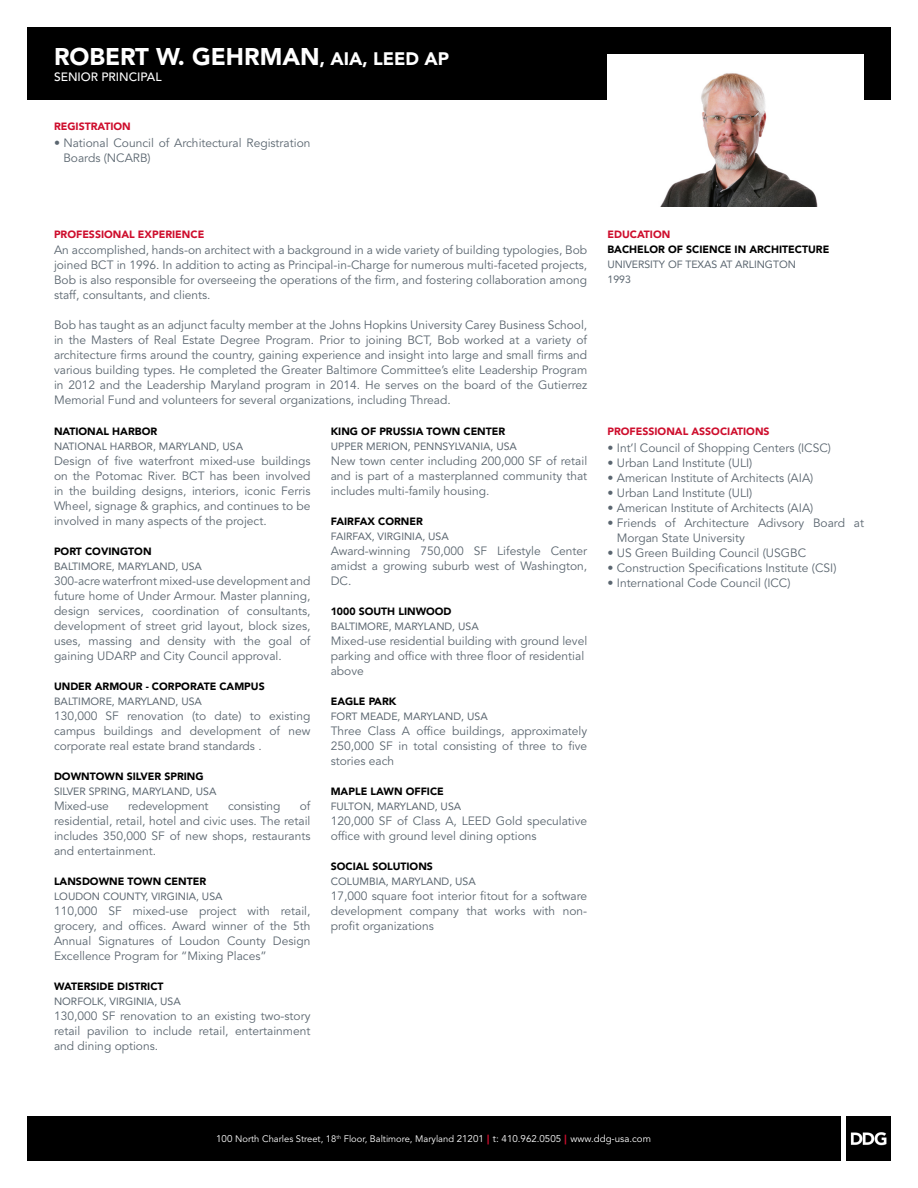
<style>
.page{position:relative;width:918px;height:1188px;background:#fff}
.page>*{position:absolute;margin:0;border:0;box-sizing:border-box;transform-origin:0 0}
.t1{font:900 24px "Avenir LT Std";color:#fff}
.t2{font:12px/15px "Avenir LT Std";color:#5b6670;text-align:justify}
.t3{font:500 12px "Avenir LT Std";color:#fff}
.t4{font:10.5px/15px "Avenir LT Std";color:#5b6670}
.t5{font:900 10.5px "Avenir LT Std";color:#000}
.t6{font:900 10.5px "Avenir LT Std";color:#ce0e2d}
.t7{font:9.3px "Avenir LT Std";color:#fff}
.s1{font-size:18px}
.s2{font-size:9.75px}
.s3{font-weight:900;font-size:9.75px;color:#ce0e2d}
</style>
<div class="page">
<div style="left:27px;top:27px;width:864px;height:72px;background:#000"></div>
<div style="left:27px;top:1116px;width:813px;height:45px;background:#000"></div>
<img style="left:608px;top:54px;width:256px;height:152px">
<img style="left:846px;top:1116px;width:45px;height:45px">
<h1 class="t1" style="left:54px;top:42px;width:397px">ROBERT W. GEHRMAN<span class="s1">, AIA, LEED AP</span></h1>
<p class="t3" style="left:54px;top:70px;width:109px">SENIOR PRINCIPAL</p>
<p class="t6" style="left:54px;top:120px;width:78px">REGISTRATION</p>
<p class="t2" style="left:63px;top:136px;width:249px;text-indent:-9px">• National Council of Architectural Registration<br>Boards (NCARB)</p>
<p class="t6" style="left:54px;top:228px;width:152px">PROFESSIONAL EXPERIENCE</p>
<p class="t6" style="left:607px;top:228px;width:64px">EDUCATION</p>
<p class="t2" style="left:54px;top:243px;width:535px">An accomplished, hands-on architect with a background in a wide variety of building typologies, Bob joined BCT in 1996. In addition to acting as Principal-in-Charge for numerous multi-faceted projects, Bob is also responsible for overseeing the operations of the firm, and fostering collaboration among staff, consultants, and clients.</p>
<p class="t2" style="left:54px;top:318px;width:535px">Bob has taught as an adjunct faculty member at the Johns Hopkins University Carey Business School, in the Masters of Real Estate Degree Program. Prior to joining BCT, Bob worked at a variety of architecture firms around the country, gaining experience and insight into large and small firms and various building types. He completed the Greater Baltimore Committee’s elite Leadership Program in 2012 and the Leadership Maryland program in 2014. He serves on the board of the Gutierrez Memorial Fund and volunteers for several organizations, including Thread.</p>
<p class="t5" style="left:54px;top:425px;width:105px">NATIONAL HARBOR</p>
<p class="t4" style="left:54px;top:439px;width:191px">NATIONAL HARBOR, MARYLAND, USA</p>
<p class="t2" style="left:54px;top:454px;width:258px">Design of five waterfront mixed-use buildings on the Potomac River. BCT has been involved in the building designs, interiors, iconic Ferris Wheel, signage &amp; graphics, and continues to be involved in many aspects of the project.</p>
<p class="t5" style="left:54px;top:545px;width:99px">PORT COVINGTON</p>
<p class="t4" style="left:54px;top:559px;width:150px">BALTIMORE, MARYLAND, USA</p>
<p class="t2" style="left:54px;top:574px;width:258px">300-acre waterfront mixed-use development and future home of Under Armour. Master planning, design services, coordination of consultants, development of street grid layout, block sizes, uses, massing and density with the goal of gaining UDARP and City Council approval.</p>
<p class="t5" style="left:54px;top:680px;width:212px">UNDER ARMOUR - CORPORATE CAMPUS</p>
<p class="t4" style="left:54px;top:694px;width:150px">BALTIMORE, MARYLAND, USA</p>
<p class="t2" style="left:54px;top:709px;width:258px">130,000 SF renovation (to date) to existing campus buildings and development of new corporate real estate brand standards .</p>
<p class="t5" style="left:54px;top:770px;width:151px">DOWNTOWN SILVER SPRING</p>
<p class="t4" style="left:54px;top:784px;width:164px">SILVER SPRING, MARYLAND, USA</p>
<p class="t2" style="left:54px;top:799px;width:56px">Mixed-use</p>
<p class="t2" style="left:128px;top:799px;width:82px">redevelopment</p>
<p class="t2" style="left:228px;top:799px;width:54px">consisting</p>
<p class="t5" style="left:331px;top:425px;width:176px">KING OF PRUSSIA TOWN CENTER</p>
<p class="t4" style="left:331px;top:439px;width:188px">UPPER MERION, PENNSYLVANIA, USA</p>
<p class="t2" style="left:331px;top:454px;width:258px">New town center including 200,000 SF of retail and is part of a masterplanned community that includes multi-family housing.</p>
<p class="t5" style="left:331px;top:515px;width:94px">FAIRFAX CORNER</p>
<p class="t4" style="left:331px;top:529px;width:120px">FAIRFAX, VIRGINIA, USA</p>
<p class="t2" style="left:331px;top:544px;width:258px">Award-winning 750,000 SF Lifestyle Center amidst a growing suburb west of Washington, DC.</p>
<p class="t5" style="left:331px;top:605px;width:122px">1000 SOUTH LINWOOD</p>
<p class="t4" style="left:331px;top:619px;width:150px">BALTIMORE, MARYLAND, USA</p>
<p class="t2" style="left:331px;top:634px;width:258px;text-align:left">Mixed-use residential building with ground level parking and office with three floor of residential above</p>
<p class="t5" style="left:331px;top:695px;width:67px">EAGLE PARK</p>
<p class="t4" style="left:331px;top:709px;width:158px">FORT MEADE, MARYLAND, USA</p>
<p class="t2" style="left:331px;top:724px;width:258px">Three Class A office buildings, approximately 250,000 SF in total consisting of three to five stories each</p>
<p class="t5" style="left:331px;top:785px;width:115px">MAPLE LAWN OFFICE</p>
<p class="t4" style="left:331px;top:799px;width:132px">FULTON, MARYLAND, USA</p>
<p class="t2" style="left:331px;top:814px;width:258px">120,000 SF of Class A, LEED Gold speculative office with ground level dining options</p>
<p class="t5" style="left:331px;top:860px;width:104px">SOCIAL SOLUTIONS</p>
<p class="t4" style="left:331px;top:874px;width:147px">COLUMBIA, MARYLAND, USA</p>
<p class="t2" style="left:331px;top:889px;width:258px">17,000 square foot interior fitout for a software development company that works with non&shy;profit organizations</p>
<p class="t2" style="left:54px;top:799px;width:258px;text-indent:246px">of residential, retail, hotel and civic uses. The retail includes 350,000 SF of new shops, restaurants and entertainment.</p>
<p class="t5" style="left:54px;top:875px;width:154px">LANSDOWNE TOWN CENTER</p>
<p class="t4" style="left:54px;top:889px;width:170px">LOUDON COUNTY, VIRGINIA, USA</p>
<p class="t2" style="left:54px;top:904px;width:258px">110,000 SF mixed-use project with retail, grocery, and offices. Award winner of the 5th Annual Signatures of Loudon County Design Excellence Program for “Mixing Places”</p>
<p class="t5" style="left:54px;top:980px;width:111px">WATERSIDE DISTRICT</p>
<p class="t4" style="left:54px;top:994px;width:128px">NORFOLK, VIRGINIA, USA</p>
<p class="t2" style="left:54px;top:1009px;width:258px">130,000 SF renovation to an existing two-story retail pavilion to include retail, entertainment and dining options.</p>
<p class="t5" style="left:608px;top:243px;width:223px">BACHELOR OF SCIENCE IN ARCHITECTURE</p>
<p class="t4" style="left:608px;top:257px;width:190px">UNIVERSITY OF TEXAS AT ARLINGTON<br>1993</p>
<p class="t6" style="left:608px;top:425px;width:164px">PROFESSIONAL ASSOCIATIONS</p>
<p class="t2" style="left:608px;top:441px;width:225px">• Int’l Council of Shopping Centers (ICSC)</p>
<p class="t2" style="left:608px;top:456px;width:146px">• Urban Land Institute (ULI)</p>
<p class="t2" style="left:608px;top:471px;width:207px">• American Institute of Architects (AIA)</p>
<p class="t2" style="left:608px;top:486px;width:146px">• Urban Land Institute (ULI)</p>
<p class="t2" style="left:608px;top:501px;width:207px">• American Institute of Architects (AIA)</p>
<p class="t2" style="left:617px;top:516px;width:249px;text-indent:-9px">• Friends of Architecture Adivsory Board at<br>Morgan State University</p>
<p class="t2" style="left:608px;top:546px;width:200px">• US Green Building Council (USGBC</p>
<p class="t2" style="left:608px;top:561px;width:230px">• Construction Specifications Institute (CSI)</p>
<p class="t2" style="left:608px;top:576px;width:185px">• International Code Council (ICC)</p>
<p class="t7" style="left:216px;top:1134px;width:436px"><span class="s2">100</span> North Charles Street, 18<sup>th</sup> Floor, Baltimore, Maryland <span class="s2">21201</span> <span class="s3">|</span> <span class="s2">t: 410.962.0505</span> <span class="s3">|</span> <span class="s2">www.ddg-usa.com</span></p>
</div>
